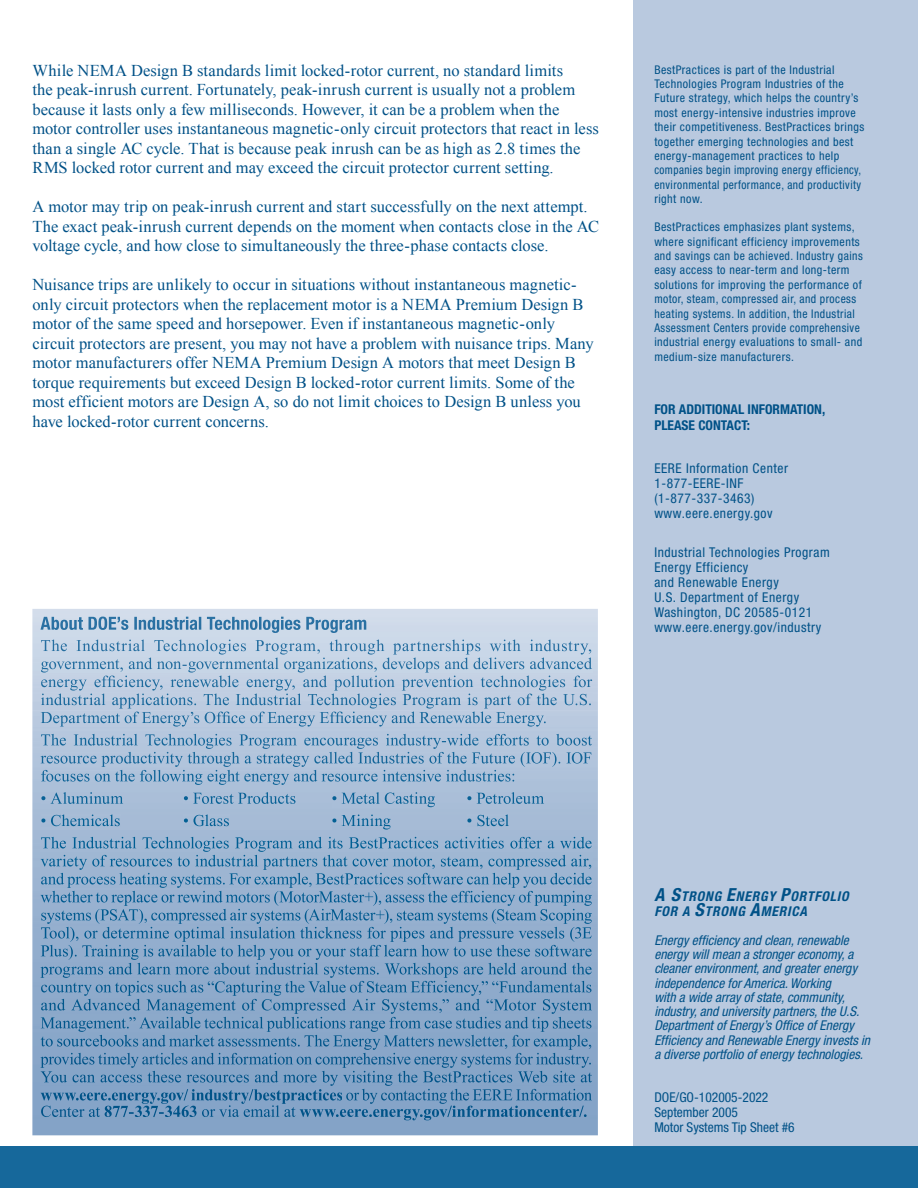
<style>
.page{position:relative;width:918px;height:1188px;background:#fff}
.page>*{position:absolute;margin:0;border:0;box-sizing:border-box;transform-origin:0 0}
.t1{font:16.5px/19.5px "Times New Roman";letter-spacing:.005em;color:#005187}
.t2{font:italic condensed 13.5px/14.2px "Helvetica Neue LT Std";color:#005187}
.t3{font:condensed 13.5px/15px "Helvetica Neue LT Std";letter-spacing:.04em;color:#005187}
.t4{font:condensed 13.5px/15px "Helvetica Neue LT Std";color:#005187}
.t5{font:700 condensed 13.5px/16.2px "Helvetica Neue LT Std";color:#005187}
.t6{font:italic 700 condensed 13.5px/15px "Helvetica Neue LT Std";letter-spacing:.06em;color:#005187}
.t7{font:condensed 12px/14.4px "Helvetica Neue LT Std";letter-spacing:.04em;color:#005187}
.s1{font-size:18px}
</style>
<div class="page">
<div style="left:633px;top:0;width:285px;height:1188px;background:#b9c9df"></div>
<div style="left:0;top:1146px;width:918px;height:42px;background:#16689b"></div>
<img style="left:32px;top:609px;width:566px;height:526px">
<img style="left:40px;top:617px;width:326px;height:16px">
<img style="left:41px;top:640px;width:552px;height:15px">
<img style="left:41px;top:658px;width:551px;height:15px">
<img style="left:41px;top:676px;width:551px;height:15px">
<img style="left:41px;top:694px;width:551px;height:15px">
<img style="left:41px;top:712px;width:505px;height:15px">
<img style="left:41px;top:734px;width:551px;height:15px">
<img style="left:41px;top:752px;width:551px;height:15px">
<img style="left:41px;top:770px;width:473px;height:15px">
<img style="left:41px;top:792px;width:82px;height:12px">
<img style="left:184px;top:792px;width:112px;height:12px">
<img style="left:332px;top:792px;width:103px;height:15px">
<img style="left:467px;top:792px;width:77px;height:12px">
<img style="left:41px;top:815px;width:79px;height:11px">
<img style="left:184px;top:815px;width:46px;height:11px">
<img style="left:332px;top:815px;width:59px;height:15px">
<img style="left:467px;top:815px;width:42px;height:11px">
<img style="left:41px;top:837px;width:551px;height:15px">
<img style="left:41px;top:855px;width:551px;height:15px">
<img style="left:41px;top:873px;width:551px;height:15px">
<img style="left:41px;top:891px;width:551px;height:15px">
<img style="left:41px;top:909px;width:551px;height:15px">
<img style="left:41px;top:927px;width:551px;height:15px">
<img style="left:41px;top:945px;width:551px;height:15px">
<img style="left:40px;top:963px;width:552px;height:15px">
<img style="left:41px;top:981px;width:551px;height:15px">
<img style="left:41px;top:999px;width:551px;height:15px">
<img style="left:41px;top:1017px;width:551px;height:15px">
<img style="left:41px;top:1035px;width:551px;height:15px">
<img style="left:40px;top:1053px;width:552px;height:15px">
<img style="left:41px;top:1071px;width:551px;height:15px">
<img style="left:41px;top:1089px;width:302px;height:15px">
<img style="left:343px;top:1089px;width:249px;height:15px">
<img style="left:41px;top:1106px;width:59px;height:11px">
<img style="left:105px;top:1105px;width:92px;height:12px">
<img style="left:197px;top:1105px;width:99px;height:12px">
<img style="left:300px;top:1106px;width:287px;height:14px">
<p class="t1" style="left:32px;top:60px;width:568px">While NEMA Design B standards limit locked-rotor current, no standard limits<br>the peak-inrush current. Fortunately, peak-inrush current is usually not a problem because it lasts only a few milliseconds. However, it can be a problem when the motor controller uses instantaneous magnetic-only circuit protectors that react in less than a single AC cycle. That is because peak inrush can be as high as 2.8 times the RMS locked rotor current and may exceed the circuit protector current setting.</p>
<p class="t1" style="left:32px;top:197px;width:568px">A motor may trip on peak-inrush current and start successfully on the next attempt.<br>The exact peak-inrush current depends on the moment when contacts close in the AC voltage cycle, and how close to simultaneously the three-phase contacts close.</p>
<p class="t1" style="left:32px;top:275px;width:563px">Nuisance trips are unlikely to occur in situations without instantaneous magnetic&shy;only circuit protectors when the replacement motor is a NEMA Premium Design B motor of the same speed and horsepower. Even if instantaneous magnetic-only circuit protectors are present, you may not have a problem with nuisance trips. Many motor manufacturers offer NEMA Premium Design A motors that meet Design B torque requirements but exceed Design B locked-rotor current limits. Some of the most efficient motors are Design A, so do not limit choices to Design B unless you have locked-rotor current concerns.</p>
<p class="t7" style="left:654px;top:62px;width:211px">BestPractices is part of the Industrial Technologies Program Industries of the Future strategy, which helps the country’s most energy-intensive industries improve their competitiveness. BestPractices brings together emerging technologies and best energy-management practices to help companies begin improving energy efficiency, environmental performance, and productivity right now.</p>
<p class="t7" style="left:654px;top:220px;width:210px">BestPractices emphasizes plant systems, where significant efficiency improvements and savings can be achieved. Industry gains easy access to near-term and long-term solutions for improving the performance of motor, steam, compressed air, and process heating systems. In addition, the Industrial Assessment Centers provide comprehensive industrial energy evaluations to small- and medium-size manufacturers.</p>
<p class="t5" style="left:654px;top:401px;width:172px">FOR ADDITIONAL INFORMATION,<br>PLEASE CONTACT:</p>
<p class="t3" style="left:654px;top:461px;width:135px">EERE Information Center<br>1-877-EERE-INF (1-877-337-3463) www.eere.energy.gov</p>
<p class="t3" style="left:654px;top:545px;width:177px">Industrial Technologies Program<br>Energy Efficiency<br>and Renewable Energy<br>U.S. Department of Energy<br>Washington, DC 20585-0121 www.eere.energy.gov/industry</p>
<p class="t6" style="left:654px;top:889px;width:196px"><span class="s1">A S</span>TRONG <span class="s1">E</span>NERGY <span class="s1">P</span>ORTFOLIO<br>FOR A <span class="s1">S</span>TRONG <span class="s1">A</span>MERICA</p>
<p class="t2" style="left:654px;top:933px;width:217px">Energy efficiency and clean, renewable energy will mean a stronger economy, a cleaner environment, and greater energy independence for America. Working<br>with a wide array of state, community, industry, and university partners, the U.S.<br>Department of Energy’s Office of Energy Efficiency and Renewable Energy invests in a diverse portfolio of energy technologies.</p>
<p class="t4" style="left:654px;top:1090px;width:142px">DOE/GO-102005-2022<br>September 2005<br>Motor Systems Tip Sheet #6</p>
</div>
